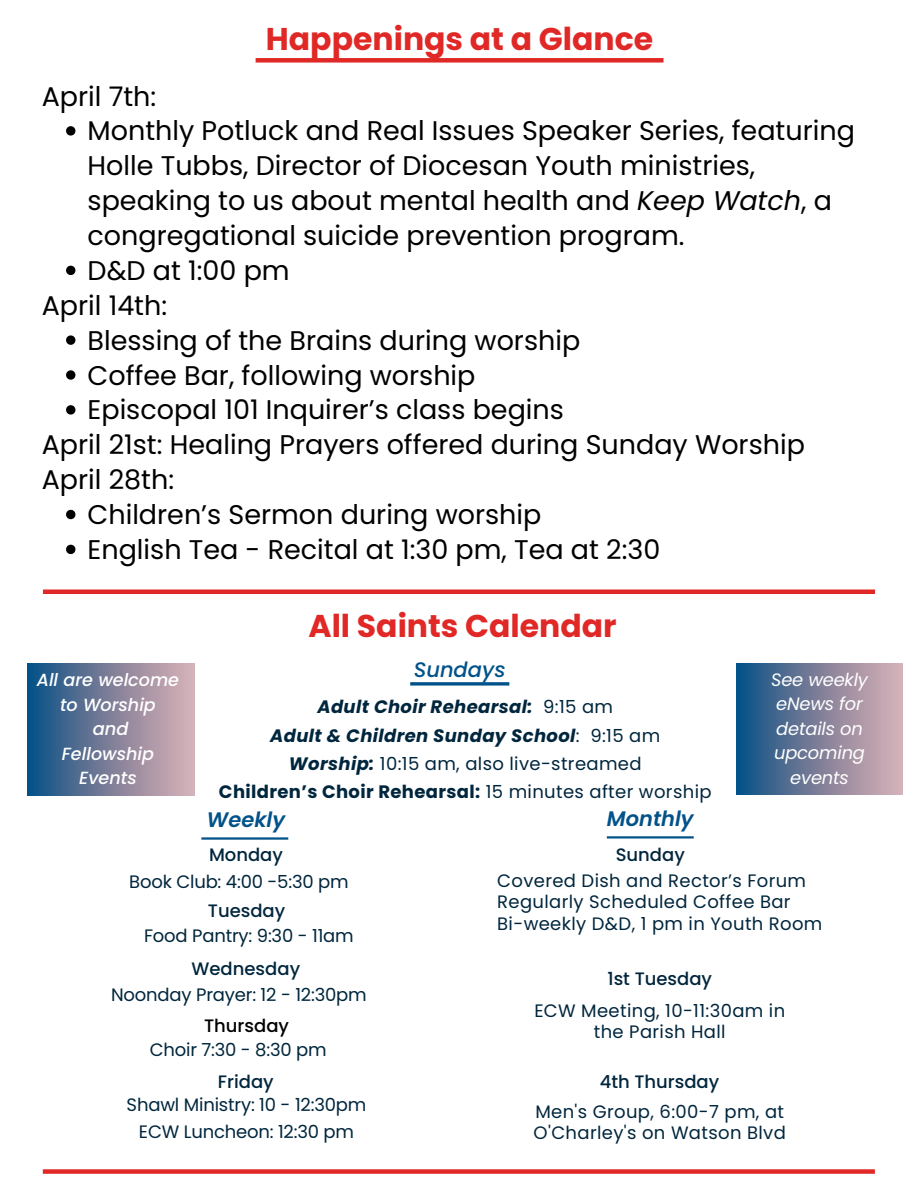
<style>
.page{position:relative;width:918px;height:1188px;background:#fff}
.page>*{position:absolute;margin:0;border:0;box-sizing:border-box;transform-origin:0 0}
.t1{font:700 31.5px "Poppins";color:#e02826}
.t2{font:27px/35px "Poppins";color:#000}
.t3{font:italic 600 21px "Poppins";color:#005289}
.t4{font:italic 500 21px "Poppins";color:#005289}
.t5{font:18px/21.3px "Poppins";letter-spacing:.02em;color:#00263d}
.t6{font:18px "Poppins";letter-spacing:-.01em;color:#00263d}
.t7{font:italic 700 18px "Poppins";letter-spacing:.02em;color:#00263d}
.t8{font:500 18px "Poppins";color:#00263d}
.t9{font:700 18px "Poppins";letter-spacing:.02em;color:#00263d}
.t10{font:500 18px "Poppins";color:#000}
.t11{font:italic 17.85px/24.6px "Poppins";letter-spacing:-.01em;color:#fff;text-align:center}
.t12{font:italic 500 17.85px "Poppins";color:#fff}
.t13{font:italic 500 17.55px/24.6px "Poppins";color:#fff;text-align:center}
.s1{font-style:italic}
.s2{font-weight:400;font-style:normal}
.s3{font-weight:700;font-style:italic}
.s4{font-weight:400}
</style>
<div class="page">
<div style="left:256px;top:58px;width:408px;height:5px;background:#e02826"></div>
<svg style="left:66px;top:126px;width:9px;height:10px"></svg>
<svg style="left:66px;top:266px;width:9px;height:9px"></svg>
<svg style="left:66px;top:335px;width:9px;height:10px"></svg>
<svg style="left:66px;top:370px;width:9px;height:10px"></svg>
<svg style="left:66px;top:405px;width:9px;height:10px"></svg>
<svg style="left:66px;top:510px;width:9px;height:9px"></svg>
<svg style="left:66px;top:545px;width:9px;height:9px"></svg>
<hr style="left:43px;top:590px;width:832px;height:4px;background:#e02826">
<div style="left:43px;top:1169px;width:832px;height:5px;background:#e02826"></div>
<div style="left:736px;top:663px;width:167px;height:132px;background:linear-gradient(to right,#0e4f82,#e3b2b5)"></div>
<div style="left:28px;top:664px;width:166px;height:132px;background:linear-gradient(to right,#0f4f82,#e1b1b5)"></div>
<hr style="left:607px;top:836px;width:87px;height:3px;background:#005289">
<hr style="left:201px;top:837px;width:87px;height:3px;background:#005289">
<svg style="left:410px;top:682px;width:99px;height:4px"></svg>
<h1 class="t1" style="left:266px;top:17px;width:389px">Happenings at a Glance</h1>
<h2 class="t2" style="left:42px;top:79px;width:116px">April 7th:</h2>
<p class="t2" style="left:88px;top:114px;width:769px">Monthly Potluck and Real Issues Speaker Series, featuring Holle Tubbs, Director of Diocesan Youth ministries, speaking to us about mental health and <span class="s1">Keep Watch</span>, a congregational suicide prevention program.</p>
<p class="t2" style="left:88px;top:253px;width:204px">D&amp;D at 1:00 pm</p>
<h2 class="t2" style="left:42px;top:288px;width:127px">April 14th:</h2>
<p class="t2" style="left:88px;top:323px;width:494px">Blessing of the Brains during worship</p>
<p class="t2" style="left:88px;top:358px;width:389px">Coffee Bar, following worship</p>
<p class="t2" style="left:88px;top:393px;width:478px">Episcopal 101 Inquirer’s class begins</p>
<p class="t2" style="left:42px;top:427px;width:765px">April 21st: Healing Prayers offered during Sunday Worship</p>
<h2 class="t2" style="left:42px;top:462px;width:134px">April 28th:</h2>
<p class="t2" style="left:88px;top:497px;width:455px">Children’s Sermon during worship</p>
<p class="t2" style="left:88px;top:532px;width:574px">English Tea - Recital at 1:30 pm, Tea at 2:30</p>
<p class="t13" style="left:37px;top:668px;width:144px">All are welcome to Worship</p>
<p class="t12" style="left:93px;top:717px;width:37px">and</p>
<p class="t13" style="left:62px;top:741px;width:94px">Fellowship<br>Events</p>
<p class="t1" style="left:308px;top:604px;width:310px">All Saints Calendar</p>
<p class="t4" style="left:414px;top:655px;width:93px">Sundays</p>
<h4 class="t7" style="left:317px;top:695px;width:297px">Adult Choir Rehearsal: <span class="s2">9:15 am</span></h4>
<h3 class="t7" style="left:270px;top:723px;width:392px">Adult &amp; Children Sunday School<span class="s2">: 9:15 am</span></h3>
<p class="t5" style="left:289px;top:753px;width:354px"><span class="s3">Worship:</span> 10:15 am, also live-streamed</p>
<p class="t9" style="left:219px;top:779px;width:494px">Children’s Choir Rehearsal: <span class="s4">15 minutes after worship</span></p>
<p class="t3" style="left:207px;top:805px;width:80px">Weekly</p>
<p class="t3" style="left:607px;top:804px;width:88px">Monthly</p>
<h1 class="t11" style="left:771px;top:667px;width:98px">See weekly eNews for details on upcoming events</h1>
<h3 class="t8" style="left:209px;top:843px;width:75px">Monday</h3>
<h3 class="t6" style="left:129px;top:869px;width:221px">Book Club: 4:00 -5:30 pm</h3>
<h4 class="t8" style="left:208px;top:898px;width:79px">Tuesday</h4>
<h4 class="t6" style="left:144px;top:923px;width:211px">Food Pantry: 9:30 - 11am</h4>
<p class="t8" style="left:192px;top:956px;width:110px">Wednesday</p>
<p class="t6" style="left:111px;top:982px;width:257px">Noonday Prayer: 12 - 12:30pm</p>
<p class="t10" style="left:204px;top:1013px;width:86px">Thursday</p>
<h4 class="t6" style="left:150px;top:1037px;width:179px">Choir 7:30 - 8:30 pm</h4>
<h4 class="t8" style="left:218px;top:1070px;width:57px">Friday</h4>
<p class="t6" style="left:127px;top:1092px;width:241px">Shawl Ministry: 10 - 12:30pm</p>
<p class="t6" style="left:139px;top:1119px;width:217px">ECW Luncheon: 12:30 pm</p>
<h4 class="t8" style="left:616px;top:843px;width:71px">Sunday</h4>
<p class="t5" style="left:497px;top:870px;width:310px">Covered Dish and Rector’s Forum</p>
<p class="t5" style="left:497px;top:891px;width:295px">Regularly Scheduled Coffee Bar</p>
<h4 class="t5" style="left:497px;top:913px;width:327px">Bi-weekly D&amp;D, 1 pm in Youth Room</h4>
<p class="t8" style="left:607px;top:966px;width:106px">1st Tuesday</p>
<h4 class="t5" style="left:534px;top:1000px;width:252px;text-align:center">ECW Meeting, 10-11:30am in the Parish Hall</h4>
<p class="t8" style="left:600px;top:1069px;width:121px">4th Thursday</p>
<p class="t5" style="left:534px;top:1101px;width:254px">Men's Group, 6:00-7 pm, at<br>O'Charley's on Watson Blvd</p>
</div>
